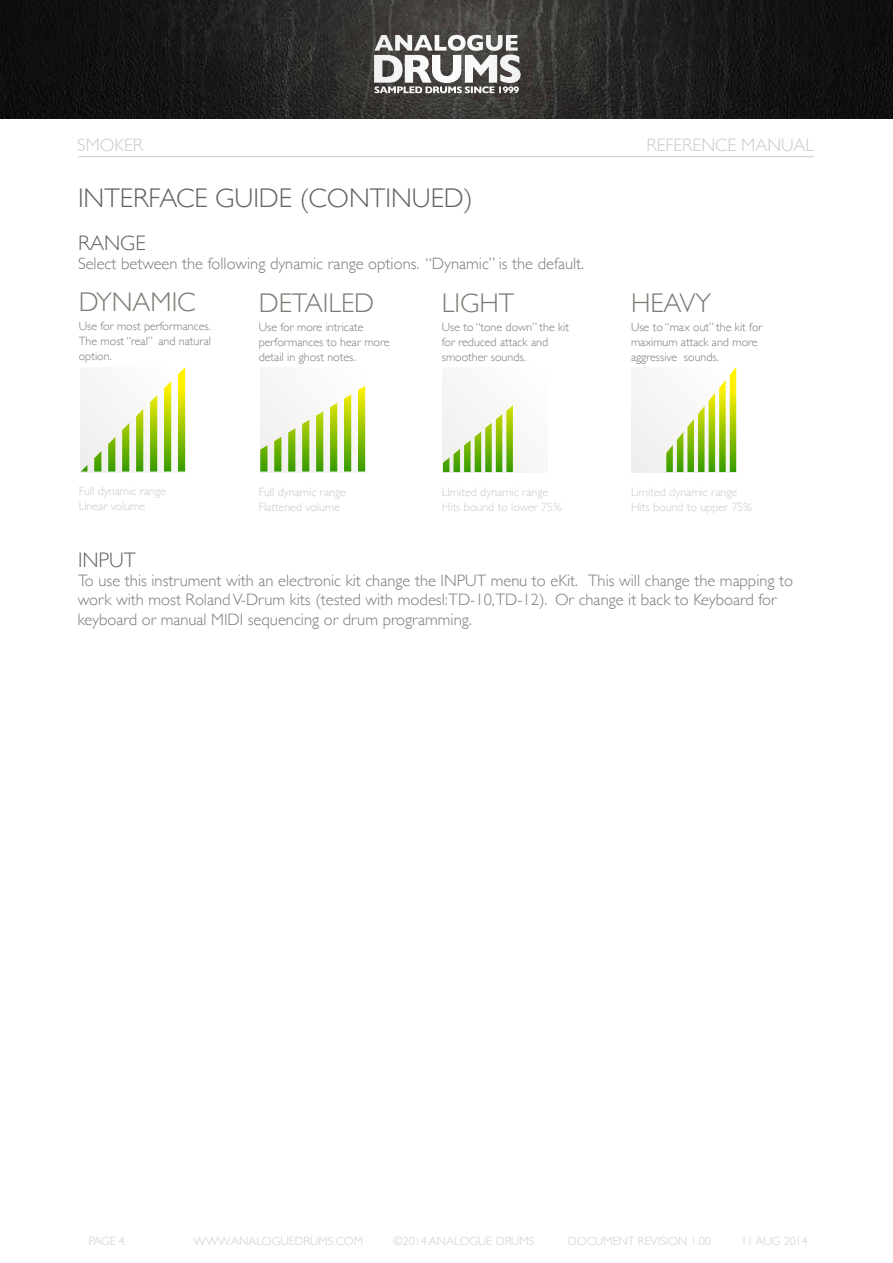
<style>
.page{position:relative;width:893px;height:1263px;background:#fff}
.page>*{position:absolute;margin:0;border:0;box-sizing:border-box;transform-origin:0 0}
.t1{font:300 27px "Gill Sans";color:#7d7a73}
.t2{font:300 27px "Gill Sans";color:#616264}
.t3{font:300 21px "Gill Sans";color:#616264}
.t4{font:300 18px "Gill Sans";color:#cbcac7}
.t5{font:300 16.5px/19.5px "Gill Sans";color:#7d7a73}
.t6{font:300 12px/15px "Gill Sans";color:#7d7a73}
.t7{font:300 12px/15px "Gill Sans";color:#cbcac7}
.t8{font:300 12px "Gill Sans";color:#d2cdc4}
</style>
<div class="page">
<hr style="left:78px;top:156px;width:736px;height:1px;background:#cbcac7">
<img style="left:0;top:0;width:893px;height:119px">
<svg style="left:374px;top:35px;width:147px;height:48px"></svg>
<div style="left:631px;top:367px;width:105px;height:105px;background:#f4f3f2"></div>
<div style="left:443px;top:367px;width:105px;height:105px;background:#f9f9f8"></div>
<svg style="left:443px;top:405px;width:70px;height:67px"></svg>
<svg style="left:666px;top:367px;width:70px;height:105px"></svg>
<div style="left:80px;top:367px;width:105px;height:105px;background:#f6f6f5"></div>
<svg style="left:81px;top:465px;width:6px;height:6px"></svg>
<svg style="left:94px;top:451px;width:7px;height:20px"></svg>
<svg style="left:108px;top:437px;width:7px;height:34px"></svg>
<svg style="left:122px;top:423px;width:7px;height:48px"></svg>
<svg style="left:136px;top:409px;width:7px;height:62px"></svg>
<svg style="left:150px;top:395px;width:7px;height:76px"></svg>
<svg style="left:164px;top:381px;width:7px;height:90px"></svg>
<svg style="left:178px;top:367px;width:7px;height:104px"></svg>
<div style="left:260px;top:367px;width:105px;height:105px;background:#f7f6f6"></div>
<svg style="left:260px;top:445px;width:7px;height:26px"></svg>
<svg style="left:274px;top:437px;width:7px;height:34px"></svg>
<svg style="left:288px;top:428px;width:7px;height:43px"></svg>
<svg style="left:302px;top:420px;width:7px;height:51px"></svg>
<svg style="left:316px;top:411px;width:7px;height:60px"></svg>
<svg style="left:330px;top:403px;width:7px;height:68px"></svg>
<svg style="left:344px;top:394px;width:7px;height:77px"></svg>
<svg style="left:358px;top:386px;width:7px;height:85px"></svg>
<p class="t4" style="left:77px;top:131px;width:68px">SMOKER</p>
<p class="t4" style="left:646px;top:131px;width:169px">REFERENCE MANUAL</p>
<h1 class="t2" style="left:78px;top:177px;width:396px">INTERFACE GUIDE (CONTINUED)</h1>
<p class="t3" style="left:78px;top:227px;width:69px">RANGE</p>
<p class="t5" style="left:78px;top:253px;width:508px">Select between the following dynamic range options. “Dynamic” is the default.</p>
<h1 class="t1" style="left:79px;top:280px;width:118px">DYNAMIC</h1>
<p class="t6" style="left:79px;top:318px;width:134px;text-align:justify">Use for most performances.<br>The most “real” and natural option.</p>
<h1 class="t1" style="left:259px;top:282px;width:117px">DETAILED</h1>
<p class="t6" style="left:259px;top:319px;width:132px">Use for more intricate performances to hear more detail in ghost notes.</p>
<h1 class="t1" style="left:442px;top:282px;width:74px">LIGHT</h1>
<p class="t6" style="left:442px;top:319px;width:129px">Use to “tone down” the kit for reduced attack and smoother sounds.</p>
<h1 class="t1" style="left:631px;top:282px;width:82px">HEAVY</h1>
<p class="t6" style="left:631px;top:319px;width:133px">Use to “max out” the kit for maximum attack and more aggressive sounds.</p>
<p class="t7" style="left:79px;top:483px;width:89px">Full dynamic range<br>Linear volume</p>
<p class="t7" style="left:259px;top:484px;width:89px">Full dynamic range<br>Flattened volume</p>
<p class="t7" style="left:442px;top:484px;width:121px">LImited dynamic range<br>Hits bound to lower 75%</p>
<p class="t7" style="left:631px;top:484px;width:122px">Limited dynamic range<br>Hits bound to upper 75%</p>
<p class="t3" style="left:78px;top:543px;width:59px">INPUT</p>
<p class="t5" style="left:78px;top:570px;width:717px">To use this instrument with an electronic kit change the INPUT menu to eKit. This will change the mapping to work with most RolandV-Drum kits (tested with modesl:TD-10,TD-12). Or change it back to Keyboard for keyboard or manual MIDI sequencing or drum programming.</p>
<p class="t8" style="left:89px;top:1232px;width:38px">PAGE 4</p>
<p class="t8" style="left:193px;top:1232px;width:171px">WWW.ANALOGUEDRUMS.COM</p>
<p class="t8" style="left:393px;top:1232px;width:143px">©2014 ANALOGUE DRUMS</p>
<p class="t8" style="left:568px;top:1232px;width:145px">DOCUMENT REVISION 1.00</p>
<p class="t8" style="left:741px;top:1232px;width:68px">11 AUG 2014</p>
</div>
